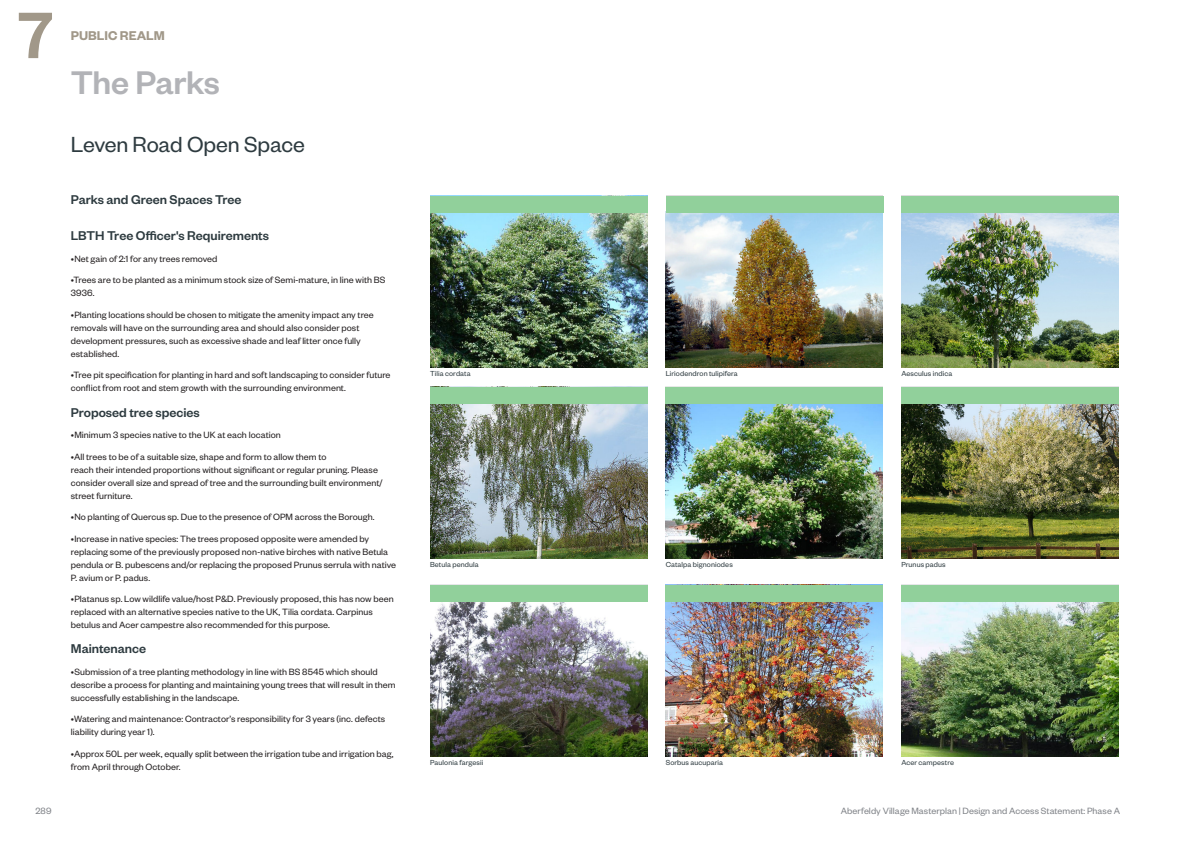
<style>
.page{position:relative;width:1191px;height:842px;background:#fff}
.page>*{position:absolute;margin:0;border:0;box-sizing:border-box;transform-origin:0 0}
.t1{font:500 72px "Founders Grotesk";color:#a19889}
.t2{font:500 36px "Founders Grotesk";letter-spacing:-.015em;color:#b2b3b7}
.Page_Subtitle{font:24px "Founders Grotesk";letter-spacing:-.01em;color:#2e3b40}
.Body_Heading{font:500 14px "Founders Grotesk";color:#2e3b40}
.t3{font:600 14px "Founders Grotesk";color:#a19889}
.Body_text{font:10px/13px "Founders Grotesk";letter-spacing:.005em;color:#231f20}
.t4{font:10px "Founders Grotesk";letter-spacing:.005em;color:#808388}
.t5{font:8px "Founders Grotesk";letter-spacing:.01em;color:#2e3b40}
</style>
<div class="page">
<img style="left:430px;top:403px;width:217px;height:156px">
<img style="left:665px;top:403px;width:217px;height:156px">
<img style="left:665px;top:601px;width:217px;height:156px">
<img style="left:666px;top:212px;width:216px;height:156px">
<img style="left:901px;top:212px;width:217px;height:156px">
<img style="left:901px;top:403px;width:217px;height:156px">
<img style="left:901px;top:601px;width:217px;height:156px">
<img style="left:430px;top:212px;width:217px;height:156px">
<img style="left:430px;top:601px;width:217px;height:156px">
<div style="left:430px;top:196px;width:217px;height:16px;background:#91d09b"></div>
<div style="left:666px;top:196px;width:217px;height:16px;background:#91d09b"></div>
<div style="left:901px;top:196px;width:217px;height:16px;background:#91d09b"></div>
<div style="left:901px;top:387px;width:217px;height:16px;background:#91d09b"></div>
<div style="left:665px;top:387px;width:217px;height:16px;background:#91d09b"></div>
<div style="left:430px;top:387px;width:217px;height:16px;background:#91d09b"></div>
<div style="left:430px;top:585px;width:217px;height:16px;background:#91d09b"></div>
<div style="left:665px;top:585px;width:217px;height:16px;background:#91d09b"></div>
<div style="left:901px;top:585px;width:217px;height:16px;background:#91d09b"></div>
<h1 class="t1" style="left:18px;top:-10px;width:37px">7</h1>
<h3 class="t3" style="left:71px;top:27px;width:95px">PUBLIC REALM</h3>
<p class="t2" style="left:71px;top:60px;width:150px">The Parks</p>
<p class="Page_Subtitle" style="left:71px;top:130px;width:235px">Leven Road Open Space</p>
<p class="Body_Heading" style="left:71px;top:191px;width:172px">Parks and Green Spaces Tree</p>
<p class="Body_Heading" style="left:71px;top:227px;width:200px">LBTH Tree Officer's Requirements</p>
<p class="Body_text" style="left:71px;top:252px;width:148px">•Net gain of 2:1 for any trees removed</p>
<p class="Body_text" style="left:71px;top:273px;width:316px">•Trees are to be planted as a minimum stock size of Semi-mature, in line with BS<br>3936.</p>
<p class="Body_text" style="left:71px;top:308px;width:304px">•Planting locations should be chosen to mitigate the amenity impact any tree removals will have on the surrounding area and should also consider post development pressures, such as excessive shade and leaf litter once fully established.</p>
<p class="Body_text" style="left:71px;top:368px;width:321px">•Tree pit specification for planting in hard and soft landscaping to consider future conflict from root and stem growth with the surrounding environment.</p>
<p class="Body_Heading" style="left:71px;top:403px;width:130px">Proposed tree species</p>
<p class="Body_text" style="left:71px;top:428px;width:211px">•Minimum 3 species native to the UK at each location</p>
<p class="Body_text" style="left:71px;top:449px;width:313px">•All trees to be of a suitable size, shape and form to allow them to<br>reach their intended proportions without significant or regular pruning. Please consider overall size and spread of tree and the surrounding built environment/ street furniture.</p>
<p class="Body_text" style="left:71px;top:510px;width:305px">•No planting of Quercus sp. Due to the presence of OPM across the Borough.</p>
<p class="Body_text" style="left:71px;top:531px;width:327px">•Increase in native species: The trees proposed opposite were amended by replacing some of the previously proposed non-native birches with native Betula pendula or B. pubescens and/or replacing the proposed Prunus serrula with native P. avium or P. padus.</p>
<p class="Body_text" style="left:71px;top:592px;width:324px">•Platanus sp. Low wildlife value/host P&amp;D. Previously proposed, this has now been replaced with an alternative species native to the UK, Tilia cordata. Carpinus betulus and Acer campestre also recommended for this purpose.</p>
<p class="Body_Heading" style="left:71px;top:640px;width:77px">Maintenance</p>
<p class="Body_text" style="left:71px;top:665px;width:326px">•Submission of a tree planting methodology in line with BS 8545 which should describe a process for planting and maintaining young trees that will result in them successfully establishing in the landscape.</p>
<p class="Body_text" style="left:71px;top:712px;width:316px">•Watering and maintenance: Contractor’s responsibility for 3 years (inc. defects liability during year 1).</p>
<p class="Body_text" style="left:71px;top:747px;width:324px">•Approx 50L per week, equally split between the irrigation tube and irrigation bag, from April through October.</p>
<p class="t5" style="left:430px;top:369px;width:42px">Tilia cordata</p>
<p class="t5" style="left:665px;top:369px;width:74px">Liriodendron tulipifera</p>
<p class="t5" style="left:901px;top:369px;width:52px">Aesculus indica</p>
<p class="t5" style="left:430px;top:560px;width:50px">Betula pendula</p>
<p class="t5" style="left:665px;top:560px;width:69px">Catalpa bignoniodes</p>
<p class="t5" style="left:901px;top:560px;width:46px">Prunus padus</p>
<p class="t5" style="left:430px;top:758px;width:55px">Paulonia fargesii</p>
<p class="t5" style="left:665px;top:758px;width:59px">Sorbus aucuparia</p>
<p class="t5" style="left:901px;top:758px;width:54px">Acer campestre</p>
<p class="t4" style="left:35px;top:805px;width:18px">289</p>
<p class="t4" style="left:841px;top:805px;width:281px">Aberfeldy Village Masterplan | Design and Access Statement: Phase A</p>
</div>
